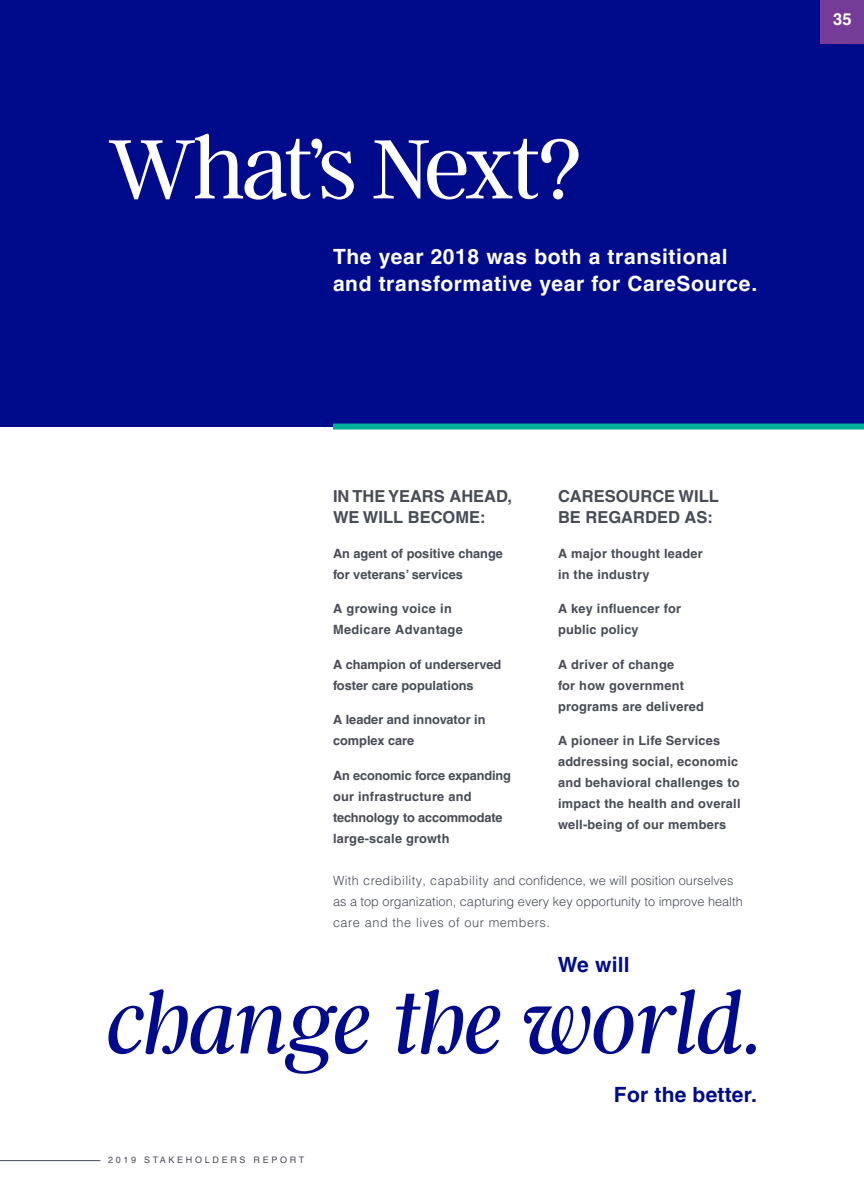
<style>
.page{position:relative;width:864px;height:1188px;background:#fff}
.page>*{position:absolute;margin:0;border:0;box-sizing:border-box;transform-origin:0 0}
.t1{font:italic 300 93.75px "Argent CF";letter-spacing:-.015em;color:#000b8c}
.t2{font:300 93.75px "Argent CF";letter-spacing:-.03em;color:#fff}
.t3{font:700 21px/27px "Helvetica LT Pro";letter-spacing:.03em;color:#fff}
.t4{font:700 21px "Helvetica LT Pro";letter-spacing:.01em;color:#000b8c}
.t5{font:700 16.5px/21px "Helvetica LT Pro";color:#474c55}
.t6{font:700 16.5px "Helvetica LT Pro";color:#fff}
.t7{font:700 12.75px/21px "Helvetica LT Pro";letter-spacing:.02em;color:#474c55}
.t8{font:300 12.75px/21px "Helvetica LT Pro";color:#474c55}
.t9{font:700 12.75px/21px "Helvetica LT Pro";color:#474c55}
.t10{font:700 12.75px/21px "Helvetica LT Pro";letter-spacing:-.01em;color:#474c55}
.t11{font:9px "Helvetica LT Pro";letter-spacing:.3em;color:#474c55}
</style>
<div class="page">
<div style="left:0;top:0;width:864px;height:427px;background:#000b8c"></div>
<div style="left:821px;top:0;width:43px;height:43px;background:#753c97"></div>
<hr style="left:0;top:1160px;width:100px;height:1px;background:#474c55">
<div style="left:333px;top:424px;width:531px;height:6px;background:#00af9a"></div>
<h1 class="t2" style="left:108px;top:119px;width:475px">What’s Next?</h1>
<h2 class="t3" style="left:333px;top:243px;width:426px">The year 2018 was both a transitional and transformative year for CareSource.</h2>
<p class="t6" style="left:833px;top:10px;width:20px">35</p>
<p class="t5" style="left:333px;top:486px;width:181px">IN THE YEARS AHEAD,<br>WE WILL BECOME:</p>
<p class="t9" style="left:333px;top:543px;width:172px">An agent of positive change for veterans’ services</p>
<p class="t7" style="left:333px;top:598px;width:132px">A growing voice in<br>Medicare Advantage</p>
<p class="t9" style="left:333px;top:654px;width:170px">A champion of underserved foster care populations</p>
<p class="t9" style="left:333px;top:709px;width:154px">A leader and innovator in complex care</p>
<p class="t10" style="left:333px;top:765px;width:180px">An economic force expanding our infrastructure and technology to accommodate large-scale growth</p>
<p class="t5" style="left:558px;top:486px;width:162px">CARESOURCE WILL<br>BE REGARDED AS:</p>
<p class="t7" style="left:558px;top:543px;width:146px">A major thought leader in the industry</p>
<p class="t7" style="left:558px;top:598px;width:125px">A key influencer for public policy</p>
<p class="t7" style="left:558px;top:654px;width:148px">A driver of change<br>for how government programs are delivered</p>
<p class="t7" style="left:558px;top:730px;width:184px">A pioneer in Life Services addressing social, economic and behavioral challenges to impact the health and overall well-being of our members</p>
<p class="t8" style="left:333px;top:870px;width:411px">With credibility, capability and confidence, we will position ourselves as a top organization, capturing every key opportunity to improve health care and the lives of our members.</p>
<h2 class="t4" style="left:558px;top:952px;width:73px">We will</h2>
<h1 class="t1" style="left:106px;top:976px;width:657px">change the world.</h1>
<h2 class="t4" style="left:614px;top:1082px;width:144px">For the better.</h2>
<p class="t11" style="left:108px;top:1155px;width:198px">2019 STAKEHOLDERS REPORT</p>
</div>
